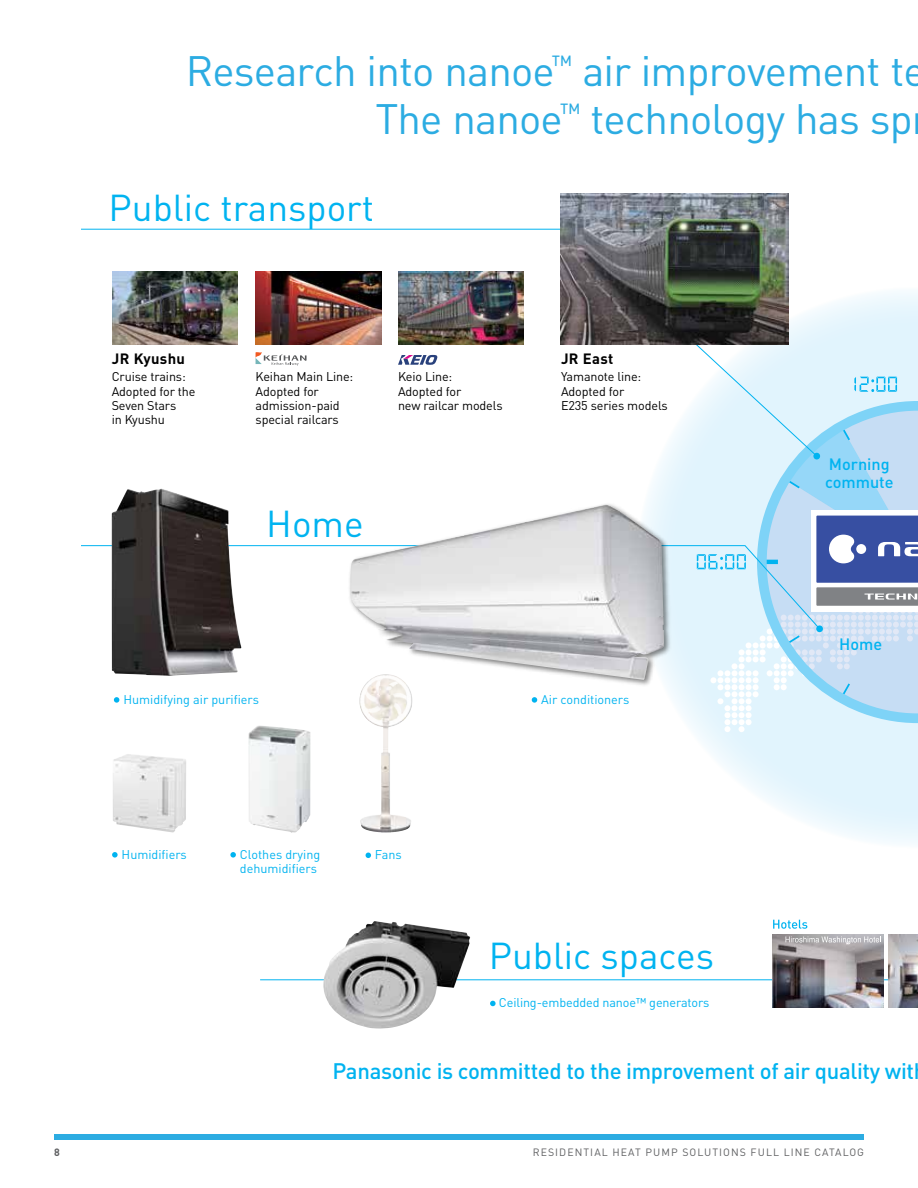
<style>
.page{position:relative;width:918px;height:1188px;background:#fff}
.page>*{position:absolute;margin:0;border:0;box-sizing:border-box;transform-origin:0 0}
.t1{font:42px/48px "DINOT";letter-spacing:-.02em;color:#2cace2}
.t2{font:37.05px "DINOT";color:#00b3f0}
.t3{font:500 22.2px "DINOT";letter-spacing:-.015em;color:#00b3f0}
.t4{font:500 16.35px/17.9px "DINOT";color:#00b3f0}
.t5{font:700 14.85px "DINOT";letter-spacing:.025em;color:#000}
.t6{font:12.6px/14.4px "DINOT";letter-spacing:-.01em;color:#000}
.t7{font:12.6px/14.4px "DINOT";color:#00b3f0}
.t8{font:10.5px "DINOT";letter-spacing:.1em;color:#5f6062}
.t9{font:700 10.5px "DINOT";color:#5f6062}
</style>
<div class="page">
<div style="left:54px;top:1134px;width:810px;height:5px;background:#2cace2"></div>
<svg style="left:650px;top:292px;width:268px;height:552px;fill:#e6f5fd"></svg>
<svg style="left:854px;top:377px;width:43px;height:15px"></svg>
<svg style="left:81px;top:228px;width:737px;height:230px"></svg>
<svg style="left:81px;top:545px;width:616px;height:85px"></svg>
<svg style="left:697px;top:406px;width:221px;height:326px"></svg>
<svg style="left:398px;top:355px;width:39px;height:10px"></svg>
<img style="left:331px;top:496px;width:348px;height:200px">
<img style="left:350px;top:505px;width:314px;height:175px">
<img style="left:112px;top:488px;width:130px;height:188px">
<img style="left:113px;top:754px;width:73px;height:78px">
<img style="left:248px;top:726px;width:62px;height:106px">
<img style="left:359px;top:674px;width:54px;height:159px">
<img style="left:112px;top:272px;width:126px;height:73px">
<svg style="left:256px;top:352px;width:51px;height:14px"></svg>
<img style="left:256px;top:272px;width:125px;height:73px">
<img style="left:398px;top:272px;width:126px;height:73px">
<img style="left:560px;top:194px;width:228px;height:151px">
<svg style="left:114px;top:697px;width:5px;height:6px"></svg>
<svg style="left:532px;top:697px;width:5px;height:6px"></svg>
<svg style="left:112px;top:852px;width:6px;height:6px"></svg>
<svg style="left:230px;top:852px;width:6px;height:6px"></svg>
<hr style="left:260px;top:979px;width:658px;height:1px;background:#00b3f0">
<img style="left:889px;top:935px;width:29px;height:73px">
<img style="left:772px;top:935px;width:112px;height:73px">
<svg style="left:786px;top:936px;width:95px;height:8px"></svg>
<img style="left:323px;top:921px;width:147px;height:108px">
<svg style="left:490px;top:1001px;width:6px;height:5px"></svg>
<svg style="left:366px;top:853px;width:5px;height:5px"></svg>
<svg style="left:773px;top:920px;width:34px;height:9px"></svg>
<h1 class="t1" style="left:375px;top:46px;width:552px;text-indent:-189px">Research into nanoe<sup>™</sup> air improvement te<br>The nanoe<sup>™</sup> technology has sp</h1>
<h2 class="t2" style="left:109px;top:185px;width:267px">Public transport</h2>
<p class="t5" style="left:112px;top:349px;width:75px">JR Kyushu</p>
<p class="t5" style="left:561px;top:349px;width:54px">JR East</p>
<p class="t6" style="left:561px;top:369px;width:108px">Yamanote line:<br>Adopted for<br>E235 series models</p>
<p class="t6" style="left:112px;top:369px;width:85px">Cruise trains:<br>Adopted for the<br>Seven Stars<br>in Kyushu</p>
<p class="t6" style="left:256px;top:369px;width:99px">Keihan Main Line:<br>Adopted for admission-paid special railcars</p>
<p class="t6" style="left:398px;top:369px;width:106px">Keio Line:<br>Adopted for<br>new railcar models</p>
<h2 class="t2" style="left:266px;top:500px;width:99px">Home</h2>
<p class="t7" style="left:123px;top:692px;width:137px">Humidifying air purifiers</p>
<p class="t7" style="left:541px;top:692px;width:90px">Air conditioners</p>
<p class="t7" style="left:122px;top:847px;width:67px">Humidifiers</p>
<p class="t7" style="left:240px;top:847px;width:82px">Clothes drying dehumidifiers</p>
<p class="t7" style="left:375px;top:847px;width:28px">Fans</p>
<h2 class="t2" style="left:489px;top:933px;width:227px">Public spaces</h2>
<p class="t7" style="left:499px;top:995px;width:212px">Ceiling-embedded nanoe™ generators</p>
<p class="t4" style="left:825px;top:455px;width:70px">Morning commute</p>
<p class="t4" style="left:839px;top:635px;width:45px">Home</p>
<h3 class="t3" style="left:333px;top:1057px;width:583px">Panasonic is committed to the improvement of air quality wit</h3>
<p class="t9" style="left:54px;top:1146px;width:7px">8</p>
<p class="t8" style="left:533px;top:1146px;width:333px">RESIDENTIAL HEAT PUMP SOLUTIONS FULL LINE CATALOG</p>
</div>
